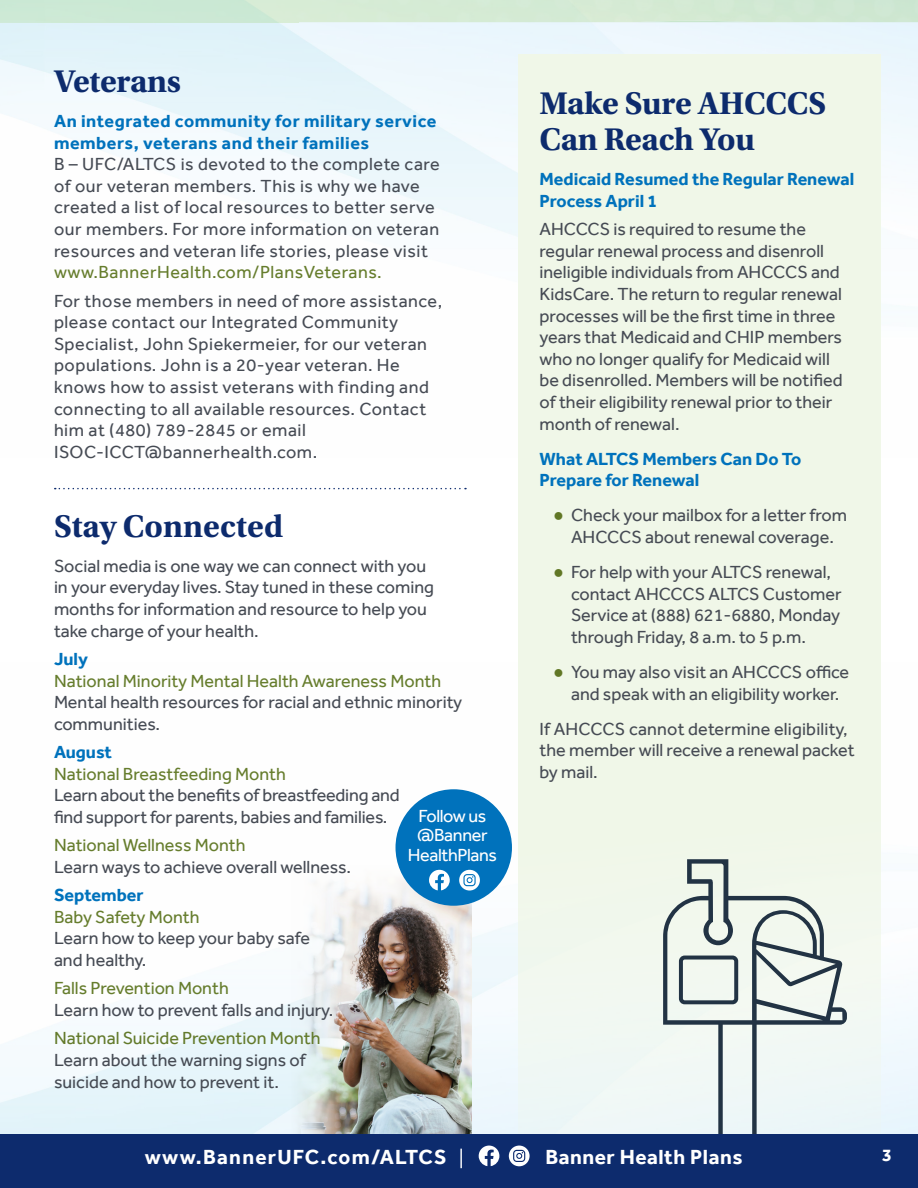
<style>
.page{position:relative;width:918px;height:1188px;background:#fff}
.page>*{position:absolute;margin:0;border:0;box-sizing:border-box;transform-origin:0 0}
.t1{font:700 33px/36px "Utopia Std";letter-spacing:-.01em;color:#0d2b6d}
.t2{font:700 21px "Effra";letter-spacing:.06em;color:#fff}
.t3{font:700 21px "Effra";letter-spacing:.025em;color:#fff}
.t4{font:18px/21.6px "Effra";color:#464b54}
.t5{font:18px/21.6px "Effra";letter-spacing:.03em;color:#464b54}
.t6{font:18px "Effra";color:#667d2d}
.t7{font:700 18px/21.6px "Effra";color:#0072bc}
.t8{font:700 18px/21.6px "Effra";letter-spacing:.03em;color:#0072bc}
.t9{font:18px "Effra";color:#637a2b}
.t10{font:18px/19.5px "Effra";letter-spacing:-.02em;color:#fff;text-align:center}
.t11{font:700 18px "Effra";color:#fff}
.s1{color:#667d2d}
.s2{color:#474c56}
.s3{font-family:"Times New Roman";color:#617725}
.s4{font-family:"Futura Std";font-weight:400;font-size:19.5px}
</style>
<div class="page">
<img style="left:0;top:789px;width:918px;height:345px">
<div style="left:0;top:1134px;width:918px;height:54px;background:#0d2b6d"></div>
<img style="left:288px;top:863px;width:184px;height:271px">
<svg style="left:55px;top:488px;width:411px;height:1px"></svg>
<div style="left:396px;top:789px;width:116px;height:117px;background:#0072bc;border-radius:50%"></div>
<svg style="left:459px;top:870px;width:21px;height:21px"></svg>
<svg style="left:463px;top:874px;width:13px;height:12px"></svg>
<svg style="left:429px;top:870px;width:21px;height:20px"></svg>
<svg style="left:0;top:74px;width:918px;height:28px"></svg>
<div style="left:296px;top:0;width:622px;height:22px;background:#d4ead4"></div>
<svg style="left:518px;top:54px;width:363px;height:1080px;background:#f0f7e9"></svg>
<svg style="left:663px;top:859px;width:184px;height:275px;fill:#f1f8f1"></svg>
<div style="left:679px;top:956px;width:59px;height:48px;border:4px solid #234;border-radius:4px"></div>
<div style="left:509px;top:1146px;width:21px;height:20px;background:#fff;border-radius:50%"></div>
<svg style="left:513px;top:1150px;width:12px;height:12px"></svg>
<svg style="left:479px;top:1146px;width:20px;height:20px"></svg>
<h3 class="t1" style="left:54px;top:63px;width:129px">Veterans</h3>
<p class="t8" style="left:54px;top:110px;width:384px">An integrated community for military service members, veterans and their families</p>
<p class="t5" style="left:54px;top:153px;width:387px">B – UFC/ALTCS is devoted to the complete care of our veteran members. This is why we have created a list of local resources to better serve our members. For more information on veteran resources and veteran life stories, please visit <span class="s1">www.BannerHealth.com/PlansVeterans.</span></p>
<p class="t5" style="left:54px;top:290px;width:390px">For those members in need of more assistance, please contact our Integrated Community Specialist, John Spiekermeier, for our veteran populations. John is a 20-year veteran. He knows how to assist veterans with finding and connecting to all available resources. Contact him at (480) 789-2845 or email ISOC-ICCT@bannerhealth.c<span class="s2">om.</span></p>
<h3 class="t1" style="left:54px;top:508px;width:231px">Stay Connected</h3>
<p class="t4" style="left:54px;top:555px;width:382px">Social media is one way we can connect with you in your everyday lives. Stay tuned in these coming months for information and resource to help you take charge of your health.</p>
<h4 class="t7" style="left:54px;top:648px;width:35px">July</h4>
<h5 class="t6" style="left:54px;top:670px;width:389px">National Minority Mental Health Awareness Month</h5>
<p class="t4" style="left:54px;top:691px;width:410px">Mental health resources for racial and ethnic minority communities.</p>
<h4 class="t7" style="left:54px;top:741px;width:60px">August</h4>
<h5 class="t6" style="left:54px;top:763px;width:233px">National Breastfeeding Month</h5>
<p class="t4" style="left:54px;top:784px;width:347px">Learn about the benefits of breastfeeding and find support for parents, babies and families.</p>
<h5 class="t6" style="left:54px;top:835px;width:193px">National Wellness Month</h5>
<p class="t4" style="left:54px;top:856px;width:298px">Learn ways to achieve overall wellness.</p>
<h4 class="t7" style="left:54px;top:884px;width:91px">September</h4>
<h5 class="t6" style="left:54px;top:906px;width:147px">Baby Safety Month</h5>
<p class="t4" style="left:54px;top:927px;width:258px">Learn how to keep your baby safe and healthy.</p>
<h5 class="t6" style="left:54px;top:978px;width:176px">Falls Prevention Month</h5>
<p class="t4" style="left:54px;top:999px;width:281px">Learn how to prevent falls and injury.</p>
<h5 class="t9" style="left:54px;top:1028px;width:268px">National Suicide Prevention Month</h5>
<p class="t4" style="left:54px;top:1049px;width:253px">Learn about the warning signs of suicide and how to prevent it.</p>
<p class="t10" style="left:408px;top:806px;width:91px">Follow us @Banner<br>HealthPlans</p>
<h3 class="t1" style="left:540px;top:86px;width:288px">Make Sure AHCCCS<br>Can Reach You</h3>
<h4 class="t7" style="left:540px;top:168px;width:316px">Medicaid Resumed the Regular Renewal<br>Process April 1</h4>
<p class="t4" style="left:540px;top:218px;width:305px">AHCCCS is required to resume the regular renewal process and disenroll ineligible individuals from AHCCCS and KidsCare. The return to regular renewal processes will be the first time in three years that Medicaid and CHIP members who no longer qualify for Medicaid will be disenrolled. Members will be notified of their eligibility renewal prior to their month of renewal.</p>
<h4 class="t7" style="left:540px;top:448px;width:263px">What ALTCS Members Can Do To<br>Prepare for Renewal</h4>
<p class="t4" style="left:553px;top:504px;width:296px;text-align:center"><span class="s3">●</span> Check your mailbox for a letter from<br>AHCCCS about renewal coverage.</p>
<p class="t4" style="left:571px;top:561px;width:272px;text-indent:-18px"><span class="s3">●</span> For help with your ALTCS renewal, contact AHCCCS ALTCS Customer<br>Service at (888) 621-6880, Monday through Friday, 8 a.m. to 5 p.m.</p>
<p class="t4" style="left:553px;top:661px;width:298px;text-align:center"><span class="s3">●</span> You may also visit an AHCCCS office and speak with an eligibility worker.</p>
<p class="t4" style="left:540px;top:718px;width:317px">If AHCCCS cannot determine eligibility, the member will receive a renewal packet by mail.</p>
<p class="t2" style="left:145px;top:1144px;width:324px">www.BannerUFC.com/ALTCS <span class="s4">|</span></p>
<p class="t3" style="left:545px;top:1144px;width:199px">Banner Health Plans</p>
<p class="t11" style="left:882px;top:1144px;width:11px">3</p>
</div>
